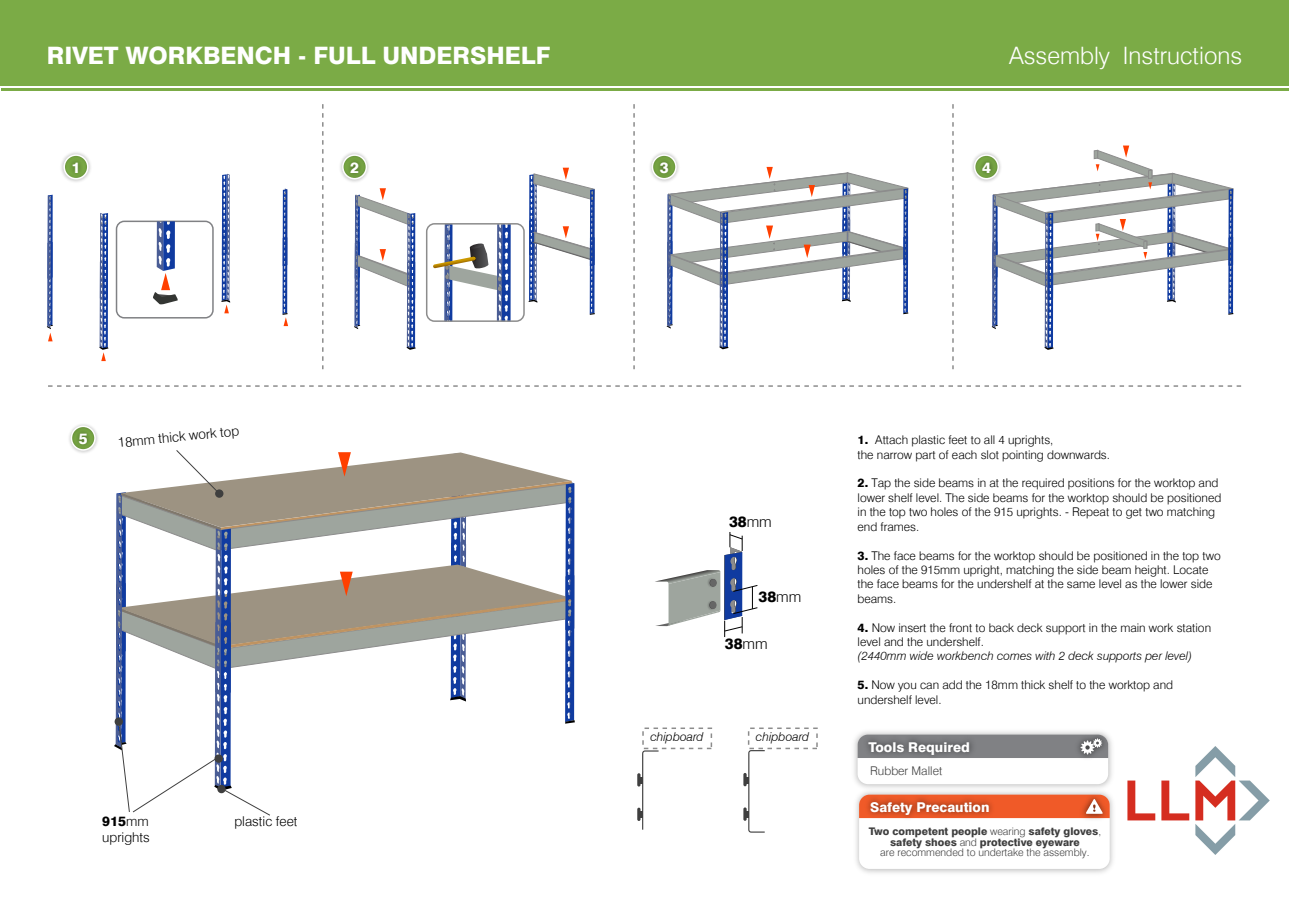
<style>
.page{position:relative;width:1289px;height:919px;background:#fff}
.page>*{position:absolute;margin:0;border:0;box-sizing:border-box;transform-origin:0 0}
.t1{font:800 24px "Swiss 721 BT";color:#fff}
.t2{font:300 24px "Swiss 721 BT";color:#fff}
.t3{font:800 15px "Swiss 721 BT";color:#000}
.t4{font:800 15px "Swiss 721 BT";color:#fff}
.t5{font:300 13.5px/16.2px "Swiss 721 BT";color:#000}
.t6{font:800 13.5px "Swiss 721 BT";color:#fff}
.t7{font:italic 300 12.3px "Swiss 721 BT";color:#000}
.t8{font:300 12px/14.4px "Swiss 721 BT";color:#000}
.t9{font:italic 300 12px "Swiss 721 BT";color:#000}
.t10{font:300 12px "Swiss 721 BT";color:#3f3f3f}
.t11{font:800 10.5px/10.5px "Swiss 721 BT";color:#3f3f3f;text-align:center}
.s1{font-weight:800}
.s2{font-weight:300}
</style>
<div class="page">
<img style="left:854px;top:731px;width:258px;height:54px">
<div style="left:857px;top:734px;width:251px;height:50px;background:#fff;border-radius:10px"></div>
<img style="left:1071px;top:731px;width:40px;height:32px">
<svg style="left:857px;top:734px;width:251px;height:24px;background:#87888b"></svg>
<img style="left:859px;top:731px;width:120px;height:27px">
<img style="left:856px;top:785px;width:257px;height:88px">
<div style="left:859px;top:794px;width:250px;height:74px;background:#fff;border-radius:10px"></div>
<img style="left:861px;top:791px;width:137px;height:28px">
<img style="left:1076px;top:789px;width:35px;height:34px">
<svg style="left:859px;top:794px;width:250px;height:24px;background:#e15c30"></svg>
<svg style="left:322px;top:104px;width:1px;height:265px"></svg>
<svg style="left:633px;top:104px;width:2px;height:265px"></svg>
<svg style="left:952px;top:104px;width:1px;height:265px"></svg>
<svg style="left:48px;top:385px;width:1194px;height:2px"></svg>
<svg style="left:528px;top:168px;width:67px;height:147px"></svg>
<svg style="left:354px;top:188px;width:62px;height:162px"></svg>
<svg style="left:221px;top:174px;width:9px;height:139px"></svg>
<svg style="left:99px;top:213px;width:9px;height:148px"></svg>
<svg style="left:282px;top:188px;width:6px;height:138px"></svg>
<svg style="left:47px;top:195px;width:6px;height:146px"></svg>
<svg style="left:655px;top:532px;width:103px;height:105px"></svg>
<div style="left:116px;top:220px;width:98px;height:98px;border:2px solid #808184;border-radius:8px"></div>
<svg style="left:153px;top:221px;width:25px;height:83px"></svg>
<img style="left:61px;top:161px;width:30px;height:13px">
<img style="left:63px;top:152px;width:27px;height:30px">
<img style="left:340px;top:163px;width:29px;height:9px">
<img style="left:341px;top:152px;width:27px;height:30px">
<img style="left:650px;top:152px;width:21px;height:20px">
<img style="left:69px;top:435px;width:29px;height:8px">
<img style="left:70px;top:424px;width:27px;height:29px">
<svg style="left:114px;top:450px;width:461px;height:366px"></svg>
<svg style="left:651px;top:154px;width:257px;height:195px"></svg>
<div style="left:426px;top:223px;width:99px;height:99px;border:2px solid #8c8c8c;border-radius:8px"></div>
<svg style="left:433px;top:224px;width:78px;height:97px"></svg>
<div style="left:642px;top:727px;width:70px;height:22px;border:2px dashed #8c8c8c"></div>
<div style="left:748px;top:727px;width:69px;height:22px;border:2px dashed #8c8c8c"></div>
<svg style="left:637px;top:750px;width:21px;height:79px"></svg>
<svg style="left:743px;top:750px;width:21px;height:82px"></svg>
<svg style="left:973px;top:145px;width:260px;height:205px"></svg>
<div style="left:0;top:0;width:1288px;height:85px;background:#7bab46"></div>
<hr style="left:1px;top:88px;width:1287px;height:3px;background:#7bab46">
<img style="left:1127px;top:746px;width:142px;height:108px">
<h1 class="t1" style="left:47px;top:41px;width:505px">RIVET WORKBENCH - FULL UNDERSHELF</h1>
<h1 class="t2" style="left:1009px;top:41px;width:235px">Assembly Instructions</h1>
<p class="t4" style="left:72px;top:158px;width:10px">1</p>
<p class="t4" style="left:350px;top:158px;width:10px">2</p>
<p class="t4" style="left:659px;top:158px;width:10px">3</p>
<p class="t4" style="left:982px;top:158px;width:10px">4</p>
<p class="t4" style="left:79px;top:429px;width:10px">5</p>
<p class="t5" style="left:117px;top:435px;width:123px;rotate:-6deg">18mm thick work top</p>
<p class="t8" style="left:857px;top:432px;width:254px"><span class="s1">1.</span> Attach plastic feet to all 4 uprights,<br>the narrow part of each slot pointing downwards.</p>
<p class="t8" style="left:857px;top:476px;width:365px"><span class="s1">2.</span> Tap the side beams in at the required positions for the worktop and lower shelf level. The side beams for the worktop should be positioned in the top two holes of the 915 uprights. - Repeat to get two matching end frames.</p>
<p class="t8" style="left:857px;top:548px;width:364px"><span class="s1">3.</span> The face beams for the worktop should be positioned in the top two holes of the 915mm upright, matching the side beam height. Locate the face beams for the undershelf at the same level as the lower side beams.</p>
<p class="t8" style="left:857px;top:620px;width:355px"><span class="s1">4.</span> Now insert the front to back deck support in the main work station level and the undershelf.</p>
<p class="t9" style="left:857px;top:648px;width:336px">(2440mm wide workbench comes with 2 deck supports per level)</p>
<p class="t8" style="left:857px;top:677px;width:317px"><span class="s1">5.</span> Now you can add the 18mm thick shelf to the worktop and undershelf level.</p>
<p class="t3" style="left:729px;top:512px;width:44px">38<span class="s2">mm</span></p>
<p class="t3" style="left:758px;top:587px;width:44px">38<span class="s2">mm</span></p>
<p class="t3" style="left:725px;top:634px;width:44px">38<span class="s2">mm</span></p>
<p class="t5" style="left:102px;top:812px;width:49px"><span class="s1">915</span>mm uprights</p>
<p class="t5" style="left:234px;top:812px;width:65px">plastic feet</p>
<p class="t7" style="left:650px;top:729px;width:55px">chipboard</p>
<p class="t7" style="left:756px;top:729px;width:55px">chipboard</p>
<p class="t6" style="left:868px;top:738px;width:103px">Tools Required</p>
<p class="t10" style="left:870px;top:763px;width:74px">Rubber Mallet</p>
<p class="t6" style="left:870px;top:798px;width:121px">Safety Precaution</p>
<p class="t11" style="left:868px;top:826px;width:234px">Two competent people <span class="s2">wearing</span> safety gloves<span class="s2">, </span>safety shoes <span class="s2">and</span> protective eyeware<br><span class="s2">are recommended to undertake the assembly.</span></p>
</div>
